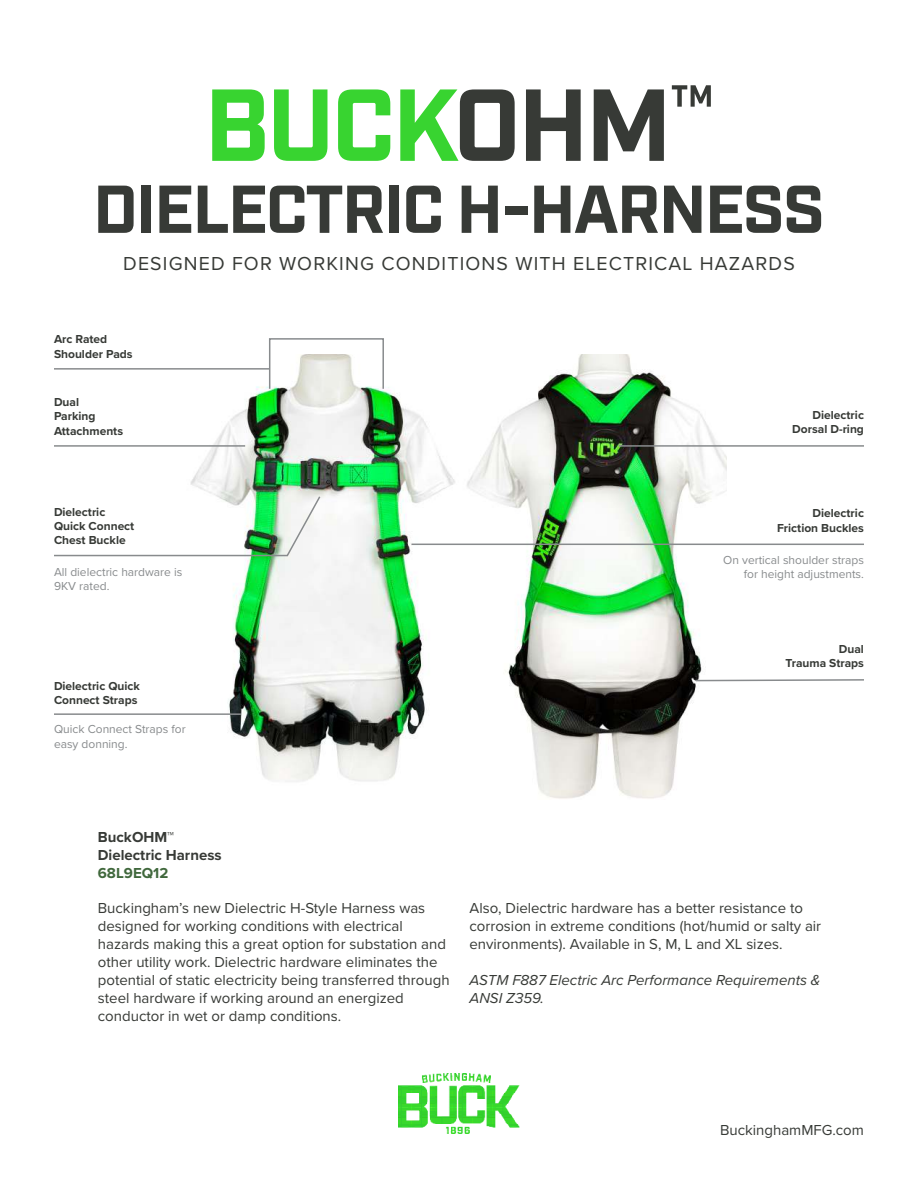
<style>
.page{position:relative;width:918px;height:1188px;background:#fff}
.page>*{position:absolute;margin:0;border:0;box-sizing:border-box;transform-origin:0 0}
.t1{font:700 102px "Industry";letter-spacing:-.03em;color:#38d430}
.t2{font:700 67.5px "Industry";letter-spacing:-.03em;color:#373a36}
.t3{font:19.5px "Proxima Nova";letter-spacing:.06em;color:#373a36}
.t4{font:15px/18px "Proxima Nova";color:#373a36}
.t5{font:italic 15px/18px "Proxima Nova";color:#373a36}
.t6{font:700 15px/18px "Proxima Nova";color:#373a36}
.t7{font:700 15px "Proxima Nova";color:#40683c}
.t8{font:700 12px/14.4px "Proxima Nova";color:#373a36}
.t9{font:12px/14.4px "Proxima Nova";color:#888b8d}
.s1{color:#373a36}
</style>
<div class="page">
<img style="left:190px;top:354px;width:537px;height:445px">
<img style="left:399px;top:1074px;width:120px;height:60px">
<hr style="left:54px;top:368px;width:216px;height:2px;background:#888b8d">
<svg style="left:54px;top:495px;width:268px;height:62px"></svg>
<hr style="left:54px;top:445px;width:191px;height:2px;background:#888b8d">
<hr style="left:54px;top:713px;width:187px;height:2px;background:#888b8d">
<div style="left:269px;top:338px;width:115px;height:52px;border:2px solid #888b8d"></div>
<hr style="left:619px;top:445px;width:245px;height:2px;background:#888b8d">
<svg style="left:694px;top:678px;width:170px;height:4px"></svg>
<hr style="left:411px;top:544px;width:453px;height:1px;background:#888b8d">
<h1 class="t1" style="left:204px;top:66px;width:511px">BUCK<span class="s1">OHM</span><sup>™</sup></h1>
<h2 class="t2" style="left:93px;top:170px;width:734px">DIELECTRIC H-HARNESS</h2>
<h3 class="t3" style="left:123px;top:255px;width:673px">DESIGNED FOR WORKING CONDITIONS WITH ELECTRICAL HAZARDS</h3>
<p class="t8" style="left:54px;top:333px;width:80px">Arc Rated<br>Shoulder Pads</p>
<p class="t8" style="left:54px;top:395px;width:71px">Dual<br>Parking<br>Attachments</p>
<p class="t8" style="left:54px;top:505px;width:82px">Dielectric<br>Quick Connect<br>Chest Buckle</p>
<p class="t9" style="left:54px;top:565px;width:130px">All dielectric hardware is<br>9KV rated.</p>
<p class="t8" style="left:54px;top:680px;width:87px">Dielectric Quick<br>Connect Straps</p>
<p class="t9" style="left:54px;top:723px;width:133px">Quick Connect Straps for easy donning.</p>
<p class="t8" style="left:792px;top:408px;width:73px;text-align:right">Dielectric<br>Dorsal D-ring</p>
<p class="t8" style="left:777px;top:507px;width:88px;text-align:right">Dielectric<br>Friction Buckles</p>
<p class="t9" style="left:723px;top:553px;width:142px;text-align:right">On vertical shoulder straps for height adjustments.</p>
<p class="t8" style="left:786px;top:642px;width:80px;text-align:right">Dual<br>Trauma Straps</p>
<p class="t6" style="left:98px;top:829px;width:125px">BuckOHM™<br>Dielectric Harness</p>
<p class="t7" style="left:98px;top:867px;width:72px">68L9EQ12</p>
<p class="t4" style="left:98px;top:900px;width:353px">Buckingham’s new Dielectric H-Style Harness was designed for working conditions with electrical hazards making this a great option for substation and other utility work. Dielectric hardware eliminates the potential of static electricity being transferred through steel hardware if working around an energized conductor in wet or damp conditions.</p>
<p class="t4" style="left:469px;top:900px;width:353px">Also, Dielectric hardware has a better resistance to corrosion in extreme conditions (hot/humid or salty air environments). Available in S, M, L and XL sizes.</p>
<p class="t5" style="left:469px;top:972px;width:353px">ASTM F887 Electric Arc Performance Requirements &amp;<br>ANSI Z359.</p>
<p class="t4" style="left:720px;top:1122px;width:145px">BuckinghamMFG.com</p>
</div>
